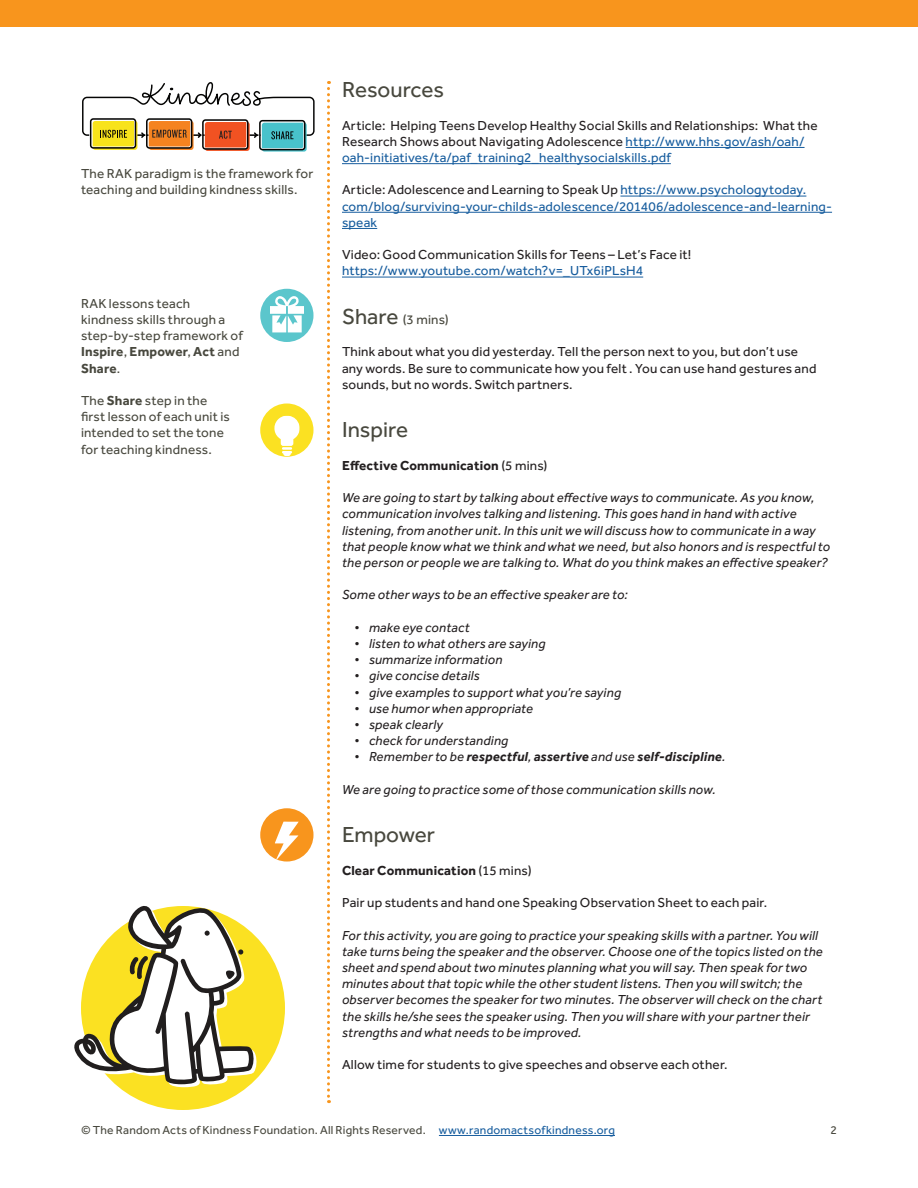
<style>
.page{position:relative;width:918px;height:1188px;background:#fff}
.page>*{position:absolute;margin:0;border:0;box-sizing:border-box;transform-origin:0 0}
.Subheadline{font:22.5px "Effra";letter-spacing:-.005em;color:#48483e}
.t1{font:italic 13.5px/16.2px "Effra";letter-spacing:.015em;color:#231f20}
.t2{font:13.5px/16.2px "Effra";letter-spacing:.015em;color:#231f20}
.Sidebar_Text{font:13.5px/16.2px "Effra";letter-spacing:.015em;color:#48483e}
.t3{font:13.5px/16.2px "Effra";letter-spacing:.015em;color:#175d9e}
.t4{font:700 13.5px "Effra";letter-spacing:.015em;color:#231f20}
.t5{font:italic 700 13.5px "Effra";letter-spacing:.01em;color:#231f20}
.t6{font:12px "Effra";letter-spacing:.02em;color:#48483e}
.s1{font-weight:700}
.s2{color:#175d9e}
.s3{color:#231f20}
.s4{font-size:22.5px}
.s5{font-weight:400}
</style>
<div class="page">
<hr style="left:439px;top:1135px;width:176px;height:1px;background:#175d9e">
<div style="left:81px;top:906px;width:204px;height:204px;background:#fbe122;border-radius:50%"></div>
<hr style="left:626px;top:147px;width:179px;height:1px;background:#175d9e">
<hr style="left:342px;top:163px;width:329px;height:1px;background:#175d9e">
<hr style="left:620px;top:196px;width:186px;height:1px;background:#175d9e">
<hr style="left:342px;top:212px;width:490px;height:1px;background:#175d9e">
<hr style="left:342px;top:228px;width:35px;height:1px;background:#175d9e">
<hr style="left:342px;top:277px;width:301px;height:1px;background:#175d9e">
<div style="left:260px;top:404px;width:54px;height:53px;background:#fbe122;border-radius:50%"></div>
<svg style="left:274px;top:416px;width:26px;height:40px"></svg>
<svg style="left:327px;top:81px;width:3px;height:1022px"></svg>
<div style="left:0;top:0;width:918px;height:27px;background:#f8951d"></div>
<svg style="left:74px;top:906px;width:182px;height:181px"></svg>
<div style="left:260px;top:808px;width:54px;height:54px;background:#f8951d;border-radius:50%"></div>
<svg style="left:275px;top:821px;width:24px;height:40px"></svg>
<div style="left:260px;top:289px;width:54px;height:53px;background:#5bc6cc;border-radius:50%"></div>
<svg style="left:270px;top:296px;width:34px;height:36px"></svg>
<div style="left:149px;top:121px;width:45px;height:29px;background:#f58320;border-radius:3px"></div>
<div style="left:145px;top:118px;width:47px;height:30px;border:2px solid #fff;border-radius:3px"></div>
<div style="left:146px;top:118px;width:46px;height:31px;border:2px solid #050504;border-radius:3px"></div>
<div style="left:205px;top:122px;width:45px;height:29px;background:#f15222;border-radius:3px"></div>
<div style="left:201px;top:119px;width:47px;height:30px;border:2px solid #fff;border-radius:3px"></div>
<div style="left:202px;top:119px;width:46px;height:31px;border:2px solid #050504;border-radius:3px"></div>
<svg style="left:262px;top:123px;width:45px;height:29px"></svg>
<div style="left:258px;top:119px;width:47px;height:31px;border:2px solid #fff;border-radius:3px"></div>
<div style="left:259px;top:120px;width:46px;height:30px;border:2px solid #050504;border-radius:3px"></div>
<div style="left:93px;top:121px;width:44px;height:29px;background:#f8e31b;border-radius:3px"></div>
<div style="left:89px;top:118px;width:47px;height:30px;border:2px solid #fff;border-radius:3px"></div>
<div style="left:90px;top:118px;width:46px;height:31px;border:2px solid #050504;border-radius:3px"></div>
<svg style="left:82px;top:82px;width:233px;height:57px"></svg>
<p class="Sidebar_Text" style="left:81px;top:165px;width:234px">The RAK paradigm is the framework for teaching and building kindness skills.</p>
<p class="Sidebar_Text" style="left:81px;top:295px;width:163px">RAK lessons teach kindness skills through a step-by-step framework of<br><span class="s1">Inspire</span>, <span class="s1">Empower</span>, <span class="s1">Act</span> and<br><span class="s1">Share</span>.</p>
<p class="Sidebar_Text" style="left:81px;top:392px;width:150px">The <span class="s1">Share</span> step in the first lesson of each unit is intended to set the tone for teaching kindness.</p>
<p class="Subheadline" style="left:342px;top:77px;width:104px">Resources</p>
<p class="t2" style="left:342px;top:117px;width:477px">Article: Helping Teens Develop Healthy Social Skills and Relationships: What the<br>Research Shows about Navigating Adolescence <span class="s2">http://www.hhs.gov/ash/oah/ oah-initiatives/ta/paf_training2_healthysocialskills.pdf</span></p>
<p class="t3" style="left:342px;top:182px;width:492px"><span class="s3">Article: Adolescence and Learning to Speak Up</span> https://www.psychologytoday. com/blog/surviving-your-childs-adolescence/201406/adolescence-and-learning&shy;speak</p>
<p class="t2" style="left:342px;top:246px;width:351px">Video: Good Communication Skills for Teens – Let’s Face it! <span class="s2">https://www.youtube.com/watch?v=_UTx6iPLsH4</span></p>
<p class="Sidebar_Text" style="left:342px;top:311px;width:108px"><span class="s4">Share</span> (3 mins)</p>
<p class="t2" style="left:342px;top:344px;width:476px">Think about what you did yesterday. Tell the person next to you, but don’t use any words. Be sure to communicate how you felt . You can use hand gestures and sounds, but no words. Switch partners.</p>
<p class="Subheadline" style="left:342px;top:417px;width:68px">Inspire</p>
<p class="t4" style="left:342px;top:457px;width:207px">Effective Communication <span class="s5">(5 mins)</span></p>
<p class="t1" style="left:342px;top:489px;width:490px">We are going to start by talking about effective ways to communicate. As you know, communication involves talking and listening. This goes hand in hand with active listening, from another unit. In this unit we will discuss how to communicate in a way that people know what we think and what we need, but also honors and is respectful to the person or people we are talking to. What do you think makes an effective speaker?</p>
<p class="t1" style="left:342px;top:587px;width:287px">Some other ways to be an effective speaker are to:</p>
<p class="t1" style="left:354px;top:619px;width:117px">• make eye contact</p>
<p class="t1" style="left:354px;top:635px;width:193px">• listen to what others are saying</p>
<p class="t1" style="left:354px;top:651px;width:150px">• summarize information</p>
<p class="t1" style="left:354px;top:668px;width:127px">• give concise details</p>
<p class="t1" style="left:354px;top:684px;width:269px">• give examples to support what you’re saying</p>
<p class="t1" style="left:354px;top:700px;width:181px">• use humor when appropriate</p>
<p class="t1" style="left:354px;top:716px;width:90px">• speak clearly</p>
<p class="t1" style="left:354px;top:732px;width:156px">• check for understanding</p>
<p class="t5" style="left:354px;top:749px;width:373px"><span class="s5">• Remember to be</span> respectful<span class="s5">,</span> assertive <span class="s5">and use</span> self-discipline<span class="s5">.</span></p>
<p class="t1" style="left:342px;top:781px;width:375px">We are going to practice some of those communication skills now.</p>
<p class="Subheadline" style="left:342px;top:822px;width:95px">Empower</p>
<p class="t4" style="left:342px;top:862px;width:191px">Clear Communication <span class="s5">(15 mins)</span></p>
<p class="t2" style="left:342px;top:894px;width:427px">Pair up students and hand one Speaking Observation Sheet to each pair.</p>
<p class="t1" style="left:342px;top:927px;width:482px">For this activity, you are going to practice your speaking skills with a partner. You will take turns being the speaker and the observer. Choose one of the topics listed on the sheet and spend about two minutes planning what you will say. Then speak for two minutes about that topic while the other student listens. Then you will switch; the observer becomes the speaker for two minutes. The observer will check on the chart the skills he/she sees the speaker using. Then you will share with your partner their strengths and what needs to be improved.</p>
<p class="t2" style="left:342px;top:1056px;width:387px">Allow time for students to give speeches and observe each other.</p>
<p class="t6" style="left:81px;top:1123px;width:535px">© The Random Acts of Kindness Foundation. All Rights Reserved. <span class="s2">www.randomactsofkindness.org</span></p>
<p class="t6" style="left:830px;top:1123px;width:8px">2</p>
</div>
